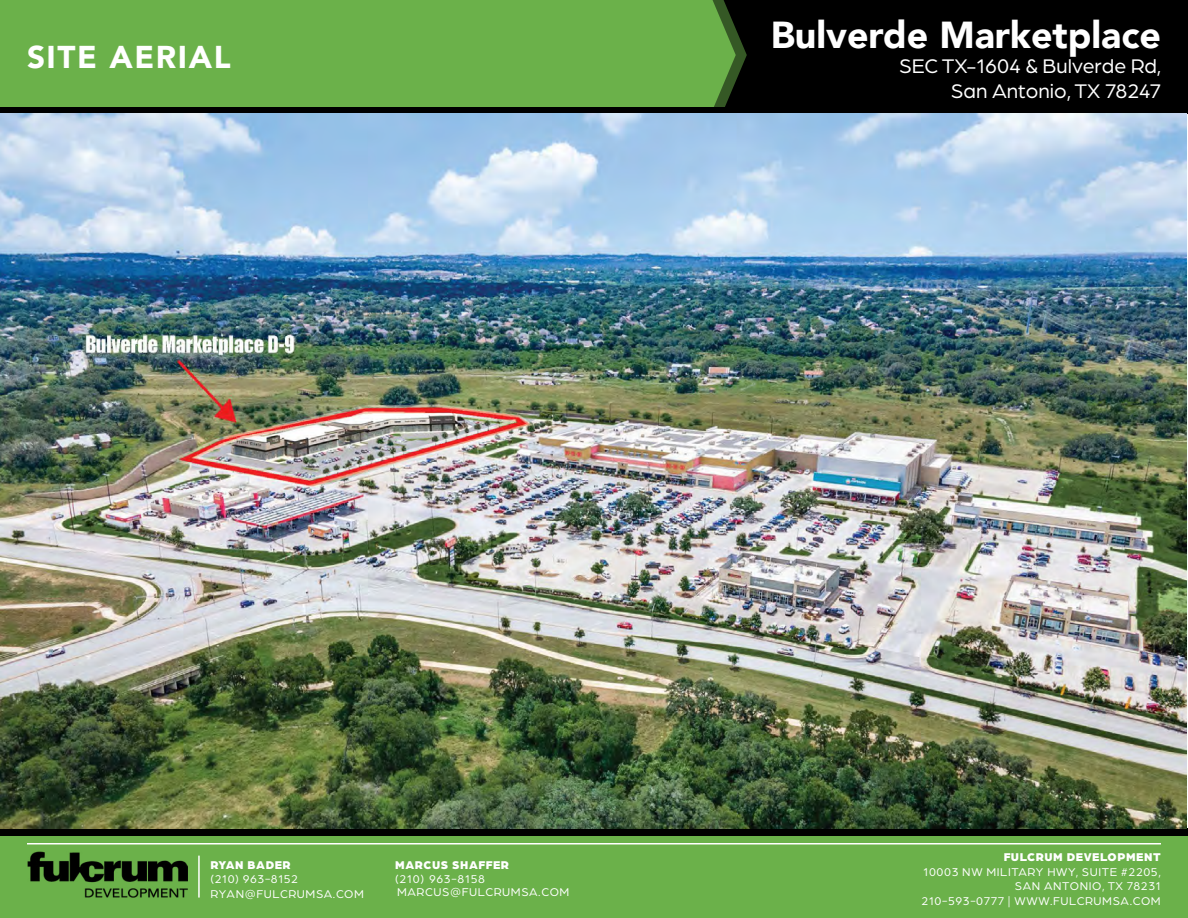
<style>
.page{position:relative;width:1188px;height:918px;background:#fff}
.page>*{position:absolute;margin:0;border:0;box-sizing:border-box;transform-origin:0 0}
.t1{font:900 37.5px "Avenir";color:#fff}
.t2{font:900 31.5px "Avenir";letter-spacing:.05em;color:#fff}
.t3{font:21px/25.2px "Arboria";color:#fff;text-align:right}
.t4{font:12px/14.4px "Arboria";letter-spacing:.05em;color:#fff;text-align:right}
.t5{font:900 12px "Arboria";letter-spacing:.05em;color:#fff}
</style>
<div class="page">
<div style="left:0;top:0;width:1188px;height:107px;background:#6bb14a"></div>
<div style="left:0;top:834px;width:1188px;height:84px;background:#6bb14a"></div>
<div style="left:0;top:107px;width:1188px;height:6px;background:#000"></div>
<div style="left:0;top:828px;width:1188px;height:7px;background:#000"></div>
<hr style="left:27px;top:843px;width:1134px;height:1px;background:#fff">
<hr style="left:198px;top:856px;width:2px;height:42px;background:#fff">
<svg style="left:1177px;top:0;width:11px;height:107px"></svg>
<div style="left:713px;top:0;width:464px;height:107px;background:#000"></div>
<img style="left:27px;top:851px;width:161px;height:46px">
<img style="left:0;top:114px;width:1187px;height:715px">
<h2 class="t2" style="left:27px;top:30px;width:205px">SITE AERIAL</h2>
<h1 class="t1" style="left:771px;top:3px;width:392px">Bulverde Marketplace</h1>
<h3 class="t3" style="left:899px;top:53px;width:264px">SEC TX-1604 &amp; Bulverde Rd,<br>San Antonio, TX 78247</h3>
<p class="t5" style="left:210px;top:856px;width:82px">RYAN BADER</p>
<p class="t4" style="left:210px;top:872px;width:155px;text-align:left">(210) 963-8152<br>RYAN@FULCRUMSA.COM</p>
<p class="t5" style="left:395px;top:856px;width:115px">MARCUS SHAFFER</p>
<p class="t4" style="left:395px;top:871px;width:91px">(210) 963-8158</p>
<p class="t4" style="left:397px;top:884px;width:174px">MARCUS@FULCRUMSA.COM</p>
<p class="t5" style="left:1004px;top:849px;width:159px">FULCRUM DEVELOPMENT</p>
<p class="t4" style="left:922px;top:864px;width:241px">10003 NW MILITARY HWY, SUITE #2205,<br>SAN ANTONIO, TX 78231<br>210-593-0777 | WWW.FULCRUMSA.COM</p>
</div>
